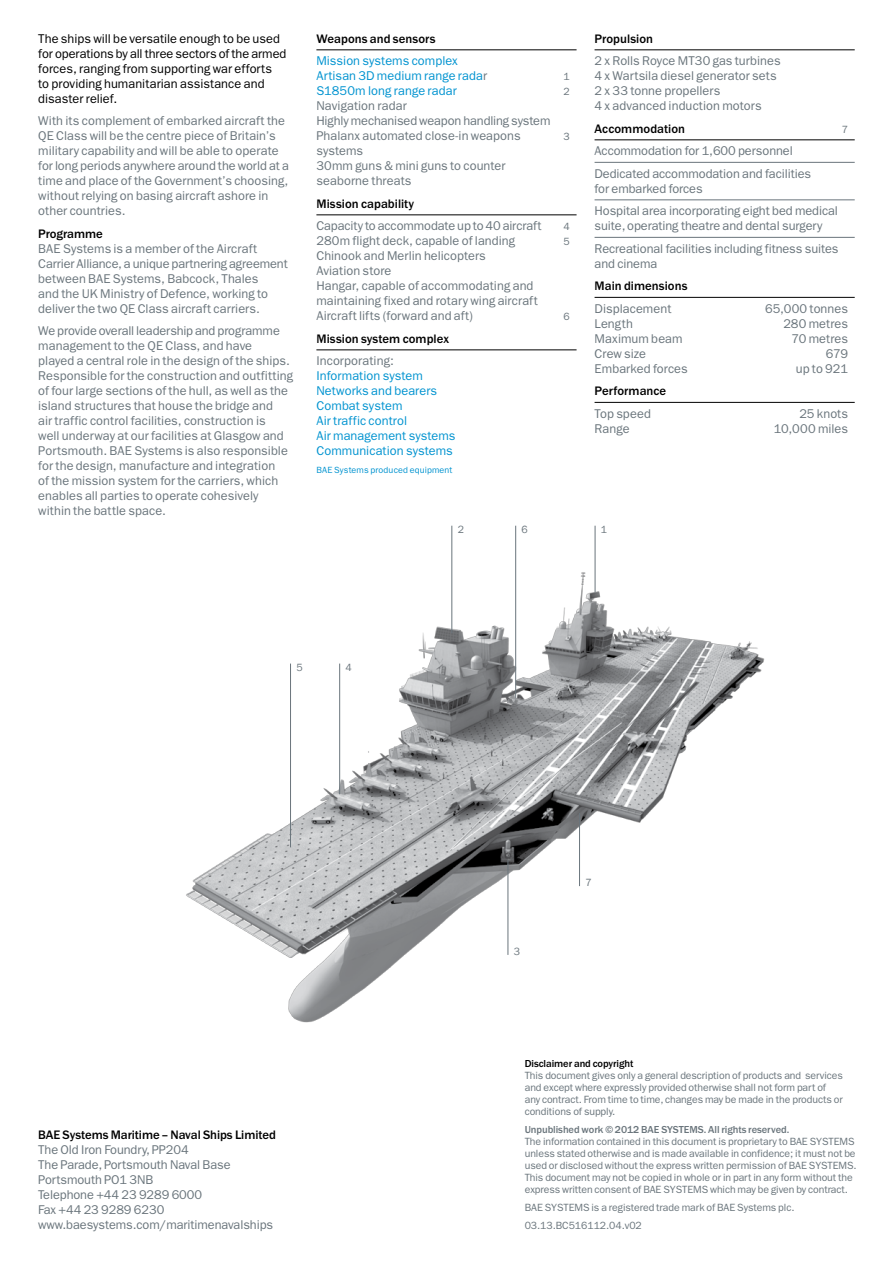
<style>
.page{position:relative;width:893px;height:1263px;background:#fff}
.page>*{position:absolute;margin:0;border:0;box-sizing:border-box;transform-origin:0 0}
.t1{font:12.75px/15px "ITC Franklin Gothic Std";color:#6a757c}
.t2{font:12.75px/15px "ITC Franklin Gothic Std";letter-spacing:.005em;color:#0093d0}
.t3{font:12.75px/15px "ITC Franklin Gothic Std";letter-spacing:.005em;color:#000}
.t4{font:500 12.75px "ITC Franklin Gothic Std";color:#000}
.t5{font:10.5px/12px "ITC Franklin Gothic Std";letter-spacing:-.005em;color:#6a757c}
.t6{font:500 10.5px "ITC Franklin Gothic Std";letter-spacing:-.005em;color:#6a757c}
.t7{font:500 10.5px "ITC Franklin Gothic Std";letter-spacing:-.005em;color:#000}
.t8{font:10.5px "Franklin Gothic LT";color:#6a757c}
.t9{font:9px "ITC Franklin Gothic Std";letter-spacing:.02em;color:#0093d0}
.s1{color:#6a757c}
</style>
<div class="page">
<hr style="left:316px;top:50px;width:261px;height:1px;background:#000">
<hr style="left:316px;top:215px;width:261px;height:1px;background:#000">
<hr style="left:316px;top:350px;width:261px;height:1px;background:#000">
<hr style="left:595px;top:50px;width:260px;height:1px;background:#000">
<hr style="left:595px;top:140px;width:260px;height:1px;background:#000">
<hr style="left:595px;top:162px;width:260px;height:1px;background:#6a757c">
<hr style="left:595px;top:200px;width:260px;height:1px;background:#6a757c">
<hr style="left:595px;top:237px;width:260px;height:1px;background:#6a757c">
<hr style="left:595px;top:297px;width:260px;height:1px;background:#000">
<hr style="left:595px;top:402px;width:260px;height:1px;background:#000">
<img style="left:186px;top:564px;width:579px;height:459px">
<hr style="left:452px;top:526px;width:1px;height:107px;background:#6a757c">
<hr style="left:515px;top:526px;width:1px;height:172px;background:#6a757c">
<hr style="left:595px;top:526px;width:1px;height:66px;background:#6a757c">
<hr style="left:579px;top:813px;width:1px;height:73px;background:#6a757c">
<hr style="left:508px;top:860px;width:1px;height:95px;background:#6a757c">
<hr style="left:339px;top:663px;width:1px;height:131px;background:#6a757c">
<hr style="left:290px;top:663px;width:1px;height:184px;background:#6a757c">
<p class="t3" style="left:38px;top:31px;width:250px">The ships will be versatile enough to be used for operations by all three sectors of the armed forces, ranging from supporting war efforts<br>to providing humanitarian assistance and disaster relief.</p>
<p class="t1" style="left:38px;top:114px;width:252px">With its complement of embarked aircraft the QE Class will be the centre piece of Britain’s military capability and will be able to operate for long periods anywhere around the world at a time and place of the Government’s choosing, without relying on basing aircraft ashore in other countries.</p>
<p class="t4" style="left:38px;top:226px;width:66px">Programme</p>
<p class="t1" style="left:38px;top:241px;width:251px">BAE Systems is a member of the Aircraft Carrier Alliance, a unique partnering agreement between BAE Systems, Babcock, Thales<br>and the UK Ministry of Defence, working to deliver the two QE Class aircraft carriers.</p>
<p class="t1" style="left:38px;top:323px;width:256px">We provide overall leadership and programme management to the QE Class, and have<br>played a central role in the design of the ships.<br>Responsible for the construction and outfitting of four large sections of the hull, as well as the island structures that house the bridge and<br>air traffic control facilities, construction is<br>well underway at our facilities at Glasgow and Portsmouth. BAE Systems is also responsible for the design, manufacture and integration<br>of the mission system for the carriers, which enables all parties to operate cohesively within the battle space.</p>
<p class="t4" style="left:316px;top:31px;width:121px">Weapons and sensors</p>
<p class="t2" style="left:316px;top:54px;width:172px">Mission systems complex<br>Artisan 3D medium range rada<span class="s1">r</span></p>
<p class="t5" style="left:564px;top:71px;width:8px">1</p>
<p class="t2" style="left:316px;top:84px;width:142px">S1850m long range radar</p>
<p class="t5" style="left:564px;top:86px;width:8px">2</p>
<p class="t1" style="left:316px;top:99px;width:236px">Navigation radar<br>Highly mechanised weapon handling system<br>Phalanx automated close-in weapons</p>
<p class="t5" style="left:564px;top:131px;width:8px">3</p>
<p class="t1" style="left:316px;top:144px;width:191px">systems<br>30mm guns &amp; mini guns to counter seaborne threats</p>
<p class="t4" style="left:316px;top:196px;width:99px">Mission capability</p>
<p class="t1" style="left:316px;top:219px;width:227px">Capacity to accommodate up to 40 aircraft</p>
<p class="t5" style="left:564px;top:221px;width:8px">4</p>
<p class="t1" style="left:316px;top:234px;width:200px">280m flight deck, capable of landing</p>
<p class="t5" style="left:564px;top:236px;width:8px">5</p>
<p class="t1" style="left:316px;top:249px;width:223px">Chinook and Merlin helicopters<br>Aviation store<br>Hangar, capable of accommodating and maintaining fixed and rotary wing aircraft<br>Aircraft lifts (forward and aft)</p>
<p class="t5" style="left:564px;top:311px;width:8px">6</p>
<p class="t4" style="left:316px;top:331px;width:134px">Mission system complex</p>
<p class="t1" style="left:316px;top:354px;width:79px">Incorporating:</p>
<p class="t2" style="left:316px;top:369px;width:141px">Information system<br>Networks and bearers<br>Combat system<br>Air traffic control<br>Air management systems<br>Communication systems</p>
<p class="t9" style="left:316px;top:465px;width:138px">BAE Systems produced equipment</p>
<p class="t4" style="left:595px;top:31px;width:60px">Propulsion</p>
<p class="t1" style="left:595px;top:54px;width:188px">2 x Rolls Royce MT30 gas turbines<br>4 x Wartsila diesel generator sets<br>2 x 33 tonne propellers<br>4 x advanced induction motors</p>
<p class="t4" style="left:595px;top:121px;width:92px">Accommodation</p>
<p class="t5" style="left:842px;top:123px;width:8px">7</p>
<p class="t1" style="left:595px;top:140px;width:218px;line-height:22.5px">Accommodation for 1,600 personnel<br>Dedicated accommodation and facilities</p>
<p class="t1" style="left:595px;top:177px;width:245px;line-height:22.5px">for embarked forces<br>Hospital area incorporating eight bed medical</p>
<p class="t1" style="left:595px;top:215px;width:246px;line-height:22.5px">suite, operating theatre and dental surgery<br>Recreational facilities including fitness suites</p>
<p class="t1" style="left:595px;top:256px;width:64px">and cinema</p>
<p class="t4" style="left:595px;top:279px;width:94px">Main dimensions</p>
<p class="t1" style="left:595px;top:301px;width:78px">Displacement</p>
<p class="t1" style="left:765px;top:301px;width:85px">65,000 tonnes</p>
<p class="t1" style="left:595px;top:316px;width:40px">Length</p>
<p class="t1" style="left:783px;top:316px;width:66px">280 metres</p>
<p class="t1" style="left:595px;top:331px;width:90px">Maximum beam</p>
<p class="t1" style="left:791px;top:331px;width:58px">70 metres</p>
<p class="t1" style="left:595px;top:346px;width:53px">Crew size</p>
<p class="t1" style="left:826px;top:346px;width:24px">679</p>
<p class="t1" style="left:595px;top:361px;width:95px">Embarked forces</p>
<p class="t1" style="left:796px;top:361px;width:54px">up to 921</p>
<p class="t4" style="left:595px;top:384px;width:73px">Performance</p>
<p class="t1" style="left:595px;top:406px;width:58px">Top speed</p>
<p class="t1" style="left:799px;top:406px;width:50px">25 knots</p>
<p class="t1" style="left:595px;top:421px;width:37px">Range</p>
<p class="t1" style="left:774px;top:421px;width:76px">10,000 miles</p>
<p class="t8" style="left:458px;top:523px;width:8px">2</p>
<p class="t8" style="left:522px;top:523px;width:8px">6</p>
<p class="t8" style="left:601px;top:523px;width:8px">1</p>
<p class="t8" style="left:296px;top:661px;width:8px">5</p>
<p class="t8" style="left:346px;top:661px;width:8px">4</p>
<p class="t4" style="left:38px;top:1127px;width:239px">BAE Systems Maritime – Naval Ships Limited</p>
<p class="t1" style="left:38px;top:1142px;width:236px">The Old Iron Foundry, PP204<br>The Parade, Portsmouth Naval Base<br>Portsmouth PO1 3NB<br>Telephone +44 23 9289 6000<br>Fax +44 23 9289 6230 www.baesystems.com/maritimenavalships</p>
<p class="t8" style="left:514px;top:945px;width:8px">3</p>
<p class="t8" style="left:585px;top:876px;width:8px">7</p>
<p class="t7" style="left:525px;top:1057px;width:110px">Disclaimer and copyright</p>
<p class="t5" style="left:525px;top:1069px;width:320px">This document gives only a general description of products and services and except where expressly provided otherwise shall not form part of any contract. From time to time, changes may be made in the products or conditions of supply.</p>
<p class="t6" style="left:525px;top:1123px;width:266px">Unpublished work © 2012 BAE SYSTEMS. All rights reserved.</p>
<p class="t5" style="left:525px;top:1135px;width:333px">The information contained in this document is proprietary to BAE SYSTEMS unless stated otherwise and is made available in confidence; it must not be used or disclosed without the express written permission of BAE SYSTEMS.<br>This document may not be copied in whole or in part in any form without the express written consent of BAE SYSTEMS which may be given by contract.</p>
<p class="t5" style="left:525px;top:1198px;width:271px;line-height:18px">BAE SYSTEMS is a registered trade mark of BAE Systems plc.<br>03.13.BC516112.04.v02</p>
</div>
